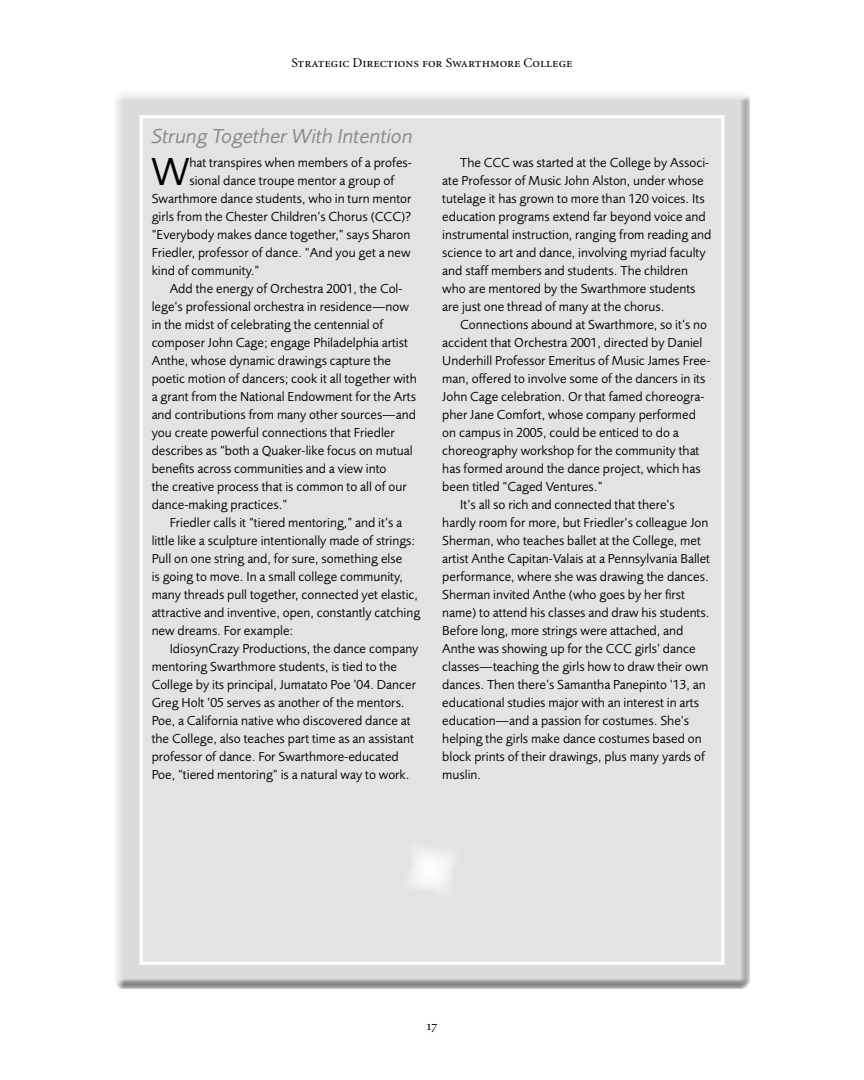
<style>
.page{position:relative;width:864px;height:1080px;background:#fff}
.page>*{position:absolute;margin:0;border:0;box-sizing:border-box;transform-origin:0 0}
.t1{font:40.5px "Foundry Sans";color:#000}
.t2{font:italic 21px "Foundry Sans";color:#86888a}
.t3{font:13.5px/18px "Foundry Sans";color:#000}
.t4{font:13.5px "Minion Regular SC";color:#000}
</style>
<div class="page">
<div style="left:113px;top:91px;width:639px;height:900px;background:#000;opacity:.75"></div>
<div style="left:141px;top:117px;width:582px;height:846px;background:#e2e3e4"></div>
<div style="left:140px;top:115px;width:585px;height:850px;border:3px solid #fff"></div>
<svg style="left:411px;top:850px;width:40px;height:40px"></svg>
<p class="t4" style="left:291px;top:56px;width:283px">Strategic Directions for Swarthmore College</p>
<h2 class="t2" style="left:152px;top:124px;width:263px">Strung Together With Intention</h2>
<h1 class="t1" style="left:151px;top:148px;width:40px">W</h1>
<p class="t3" style="left:189px;top:154px;width:224px">hat transpires when members of a profes-</p>
<p class="t3" style="left:189px;top:172px;width:206px">sional dance troupe mentor a group of</p>
<p class="t3" style="left:152px;top:190px;width:261px">Swarthmore dance students, who in turn mentor</p>
<p class="t3" style="left:152px;top:208px;width:261px">girls from the Chester Children’s Chorus (CCC)?</p>
<p class="t3" style="left:152px;top:226px;width:260px">“Everybody makes dance together,” says Sharon</p>
<p class="t3" style="left:152px;top:244px;width:261px">Friedler, professor of dance. “And you get a new</p>
<p class="t3" style="left:152px;top:262px;width:109px">kind of community.”</p>
<p class="t3" style="left:170px;top:280px;width:234px">Add the energy of Orchestra 2001, the Col-</p>
<p class="t3" style="left:152px;top:298px;width:259px">lege’s professional orchestra in residence—now</p>
<p class="t3" style="left:152px;top:316px;width:233px">in the midst of celebrating the centennial of</p>
<p class="t3" style="left:152px;top:334px;width:258px">composer John Cage; engage Philadelphia artist</p>
<p class="t3" style="left:152px;top:352px;width:241px">Anthe, whose dynamic drawings capture the</p>
<p class="t3" style="left:152px;top:370px;width:267px">poetic motion of dancers; cook it all together with</p>
<p class="t3" style="left:152px;top:388px;width:266px">a grant from the National Endowment for the Arts</p>
<p class="t3" style="left:152px;top:406px;width:266px">and contributions from many other sources—and</p>
<p class="t3" style="left:152px;top:424px;width:245px">you create powerful connections that Friedler</p>
<p class="t3" style="left:152px;top:442px;width:263px">describes as “both a Quaker-like focus on mutual</p>
<p class="t3" style="left:152px;top:460px;width:236px">benefits across communities and a view into</p>
<p class="t3" style="left:152px;top:478px;width:257px">the creative process that is common to all of our</p>
<p class="t3" style="left:152px;top:496px;width:137px">dance-making practices.”</p>
<p class="t3" style="left:170px;top:514px;width:234px">Friedler calls it “tiered mentoring,” and it’s a</p>
<p class="t3" style="left:152px;top:532px;width:265px">little like a sculpture intentionally made of strings:</p>
<p class="t3" style="left:152px;top:550px;width:252px">Pull on one string and, for sure, something else</p>
<p class="t3" style="left:152px;top:568px;width:253px">is going to move. In a small college community,</p>
<p class="t3" style="left:152px;top:586px;width:268px">many threads pull together, connected yet elastic,</p>
<p class="t3" style="left:152px;top:604px;width:270px">attractive and inventive, open, constantly catching</p>
<p class="t3" style="left:152px;top:622px;width:143px">new dreams. For example:</p>
<p class="t3" style="left:170px;top:640px;width:250px">IdiosynCrazy Productions, the dance company</p>
<p class="t3" style="left:152px;top:658px;width:247px">mentoring Swarthmore students, is tied to the</p>
<p class="t3" style="left:152px;top:676px;width:266px">College by its principal, Jumatato Poe ’04. Dancer</p>
<p class="t3" style="left:152px;top:694px;width:255px">Greg Holt ’05 serves as another of the mentors.</p>
<p class="t3" style="left:152px;top:712px;width:260px">Poe, a California native who discovered dance at</p>
<p class="t3" style="left:152px;top:730px;width:264px">the College, also teaches part time as an assistant</p>
<p class="t3" style="left:152px;top:748px;width:249px">professor of dance. For Swarthmore-educated</p>
<p class="t3" style="left:152px;top:766px;width:260px">Poe, “tiered mentoring” is a natural way to work.</p>
<p class="t3" style="left:442px;top:154px;width:271px;text-indent:18px">The CCC was started at the College by Associ&shy;ate Professor of Music John Alston, under whose tutelage it has grown to more than 120 voices. Its education programs extend far beyond voice and instrumental instruction, ranging from reading and science to art and dance, involving myriad faculty and staff members and students. The children who are mentored by the Swarthmore students are just one thread of many at the chorus.</p>
<p class="t3" style="left:460px;top:316px;width:248px">Connections abound at Swarthmore, so it’s no</p>
<p class="t3" style="left:442px;top:334px;width:262px">accident that Orchestra 2001, directed by Daniel</p>
<p class="t3" style="left:442px;top:352px;width:270px">Underhill Professor Emeritus of Music James Free-</p>
<p class="t3" style="left:442px;top:370px;width:265px">man, offered to involve some of the dancers in its</p>
<p class="t3" style="left:442px;top:388px;width:264px">John Cage celebration. Or that famed choreogra-</p>
<p class="t3" style="left:442px;top:406px;width:255px">pher Jane Comfort, whose company performed</p>
<p class="t3" style="left:442px;top:424px;width:238px">on campus in 2005, could be enticed to do a</p>
<p class="t3" style="left:442px;top:442px;width:259px">choreography workshop for the community that</p>
<p class="t3" style="left:442px;top:460px;width:260px">has formed around the dance project, which has</p>
<p class="t3" style="left:442px;top:478px;width:162px">been titled “Caged Ventures.”</p>
<p class="t3" style="left:460px;top:496px;width:216px">It’s all so rich and connected that there’s</p>
<p class="t3" style="left:442px;top:514px;width:268px">hardly room for more, but Friedler’s colleague Jon</p>
<p class="t3" style="left:442px;top:532px;width:260px">Sherman, who teaches ballet at the College, met</p>
<p class="t3" style="left:442px;top:550px;width:269px">artist Anthe Capitan-Valais at a Pennsylvania Ballet</p>
<p class="t3" style="left:442px;top:568px;width:268px">performance, where she was drawing the dances.</p>
<p class="t3" style="left:442px;top:586px;width:244px">Sherman invited Anthe (who goes by her first</p>
<p class="t3" style="left:442px;top:604px;width:269px">name) to attend his classes and draw his students.</p>
<p class="t3" style="left:442px;top:621px;width:243px">Before long, more strings were attached, and</p>
<p class="t3" style="left:442px;top:639px;width:255px">Anthe was showing up for the CCC girls’ dance</p>
<p class="t3" style="left:442px;top:657px;width:268px">classes—teaching the girls how to draw their own</p>
<p class="t3" style="left:442px;top:675px;width:265px">dances. Then there’s Samantha Panepinto ’13, an</p>
<p class="t3" style="left:442px;top:693px;width:258px">educational studies major with an interest in arts</p>
<p class="t3" style="left:442px;top:711px;width:248px">education—and a passion for costumes. She’s</p>
<p class="t3" style="left:442px;top:729px;width:261px">helping the girls make dance costumes based on</p>
<p class="t3" style="left:442px;top:747px;width:264px">block prints of their drawings, plus many yards of</p>
<p class="t3" style="left:442px;top:765px;width:41px">muslin.</p>
<p class="t4" style="left:427px;top:1019px;width:12px">17</p>
</div>
